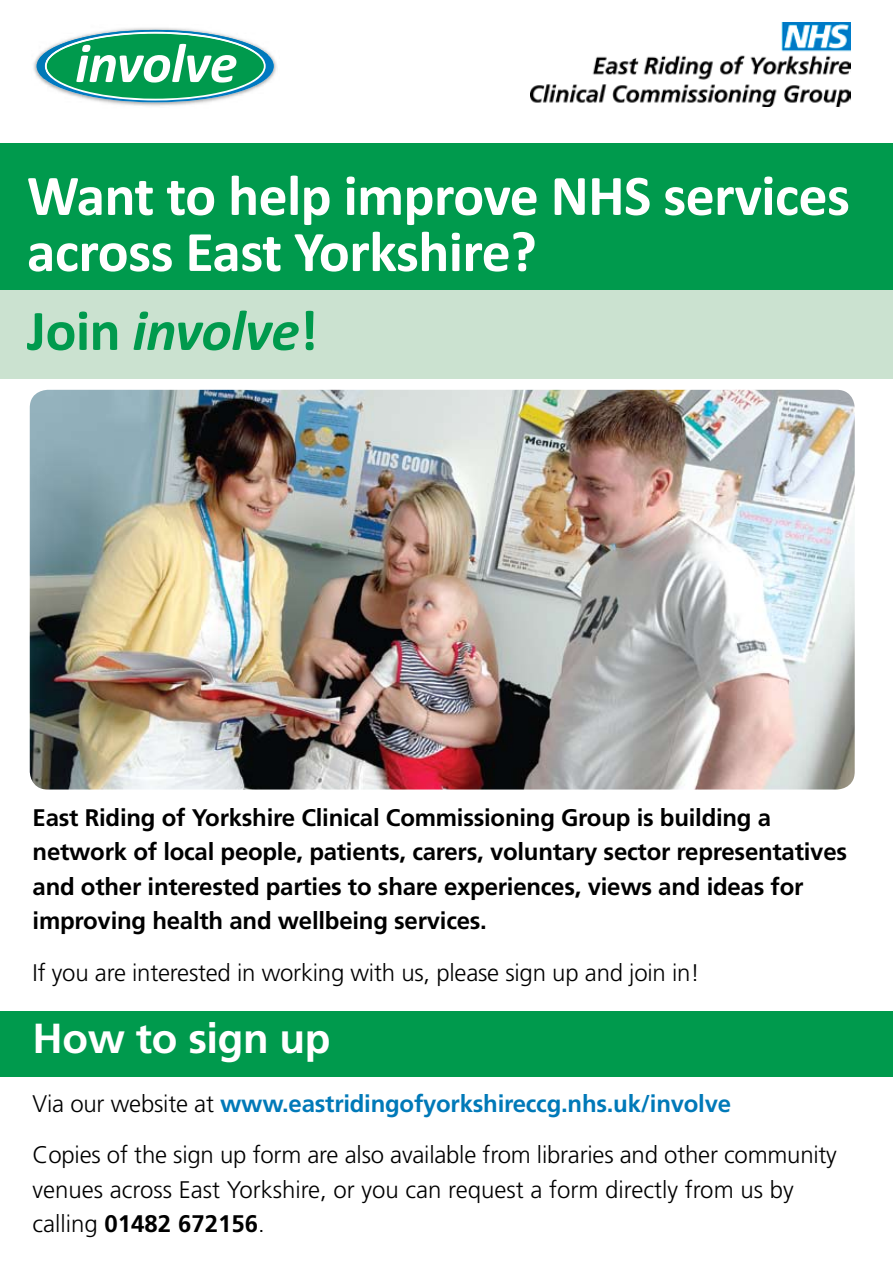
<style>
.page{position:relative;width:893px;height:1263px;background:#fff}
.page>*{position:absolute;margin:0;border:0;box-sizing:border-box;transform-origin:0 0}
.t1{font:700 57.75px/56.1px "Calibri";letter-spacing:-.01em;color:#fff}
.t2{font:italic 700 57.75px "Calibri";letter-spacing:-.01em;color:#009a4d}
.t3{font:italic 700 55.95px "Calibri";letter-spacing:-.01em;color:#fff}
.t4{font:700 42px "Frutiger LT Std";letter-spacing:-.01em;color:#fff}
.t5{font:300 24px/51.4px "Frutiger LT Std";letter-spacing:-.01em;color:#000}
.t6{font:700 24px/34.5px "Frutiger LT Std";letter-spacing:-.01em;color:#000}
.s1{font-style:normal}
.s2{font-weight:700;color:#0079b8}
.s3{font-weight:700}
</style>
<div class="page">
<div style="left:0;top:288px;width:893px;height:90px;background:#cbe2d0"></div>
<div style="left:0;top:1011px;width:893px;height:66px;background:#009a4d"></div>
<img style="left:30px;top:390px;width:825px;height:399px">
<div style="left:0;top:143px;width:893px;height:146px;background:#009a4d"></div>
<img style="left:531px;top:23px;width:320px;height:83px">
<img style="left:33px;top:28px;width:244px;height:78px">
<svg style="left:37px;top:30px;width:232px;height:70px"></svg>
<h2 class="t3" style="left:75px;top:29px;width:164px">involve</h2>
<h1 class="t1" style="left:27px;top:165px;width:825px">Want to help improve NHS services across East Yorkshire?</h1>
<h1 class="t2" style="left:27px;top:295px;width:293px"><span class="s1">Join</span> involve<span class="s1">!</span></h1>
<p class="t6" style="left:33px;top:800px;width:816px">East Riding of Yorkshire Clinical Commissioning Group is building a network of local people, patients, carers, voluntary sector representatives and other interested parties to share experiences, views and ideas for improving health and wellbeing services.</p>
<p class="t5" style="left:33px;top:947px;width:669px">If you are interested in working with us, please sign up and join in!</p>
<h3 class="t4" style="left:33px;top:1014px;width:299px">How to sign up</h3>
<p class="t5" style="left:33px;top:1078px;width:806px">Via our website at <span class="s2">www.eastridingofyorkshireccg.nhs.uk/involve<br></span>Copies of the sign up form are also available from libraries and other community</p>
<p class="t5" style="left:33px;top:1172px;width:763px;line-height:34.5px">venues across East Yorkshire, or you can request a form directly from us by calling <span class="s3">01482 672156</span>.</p>
</div>
